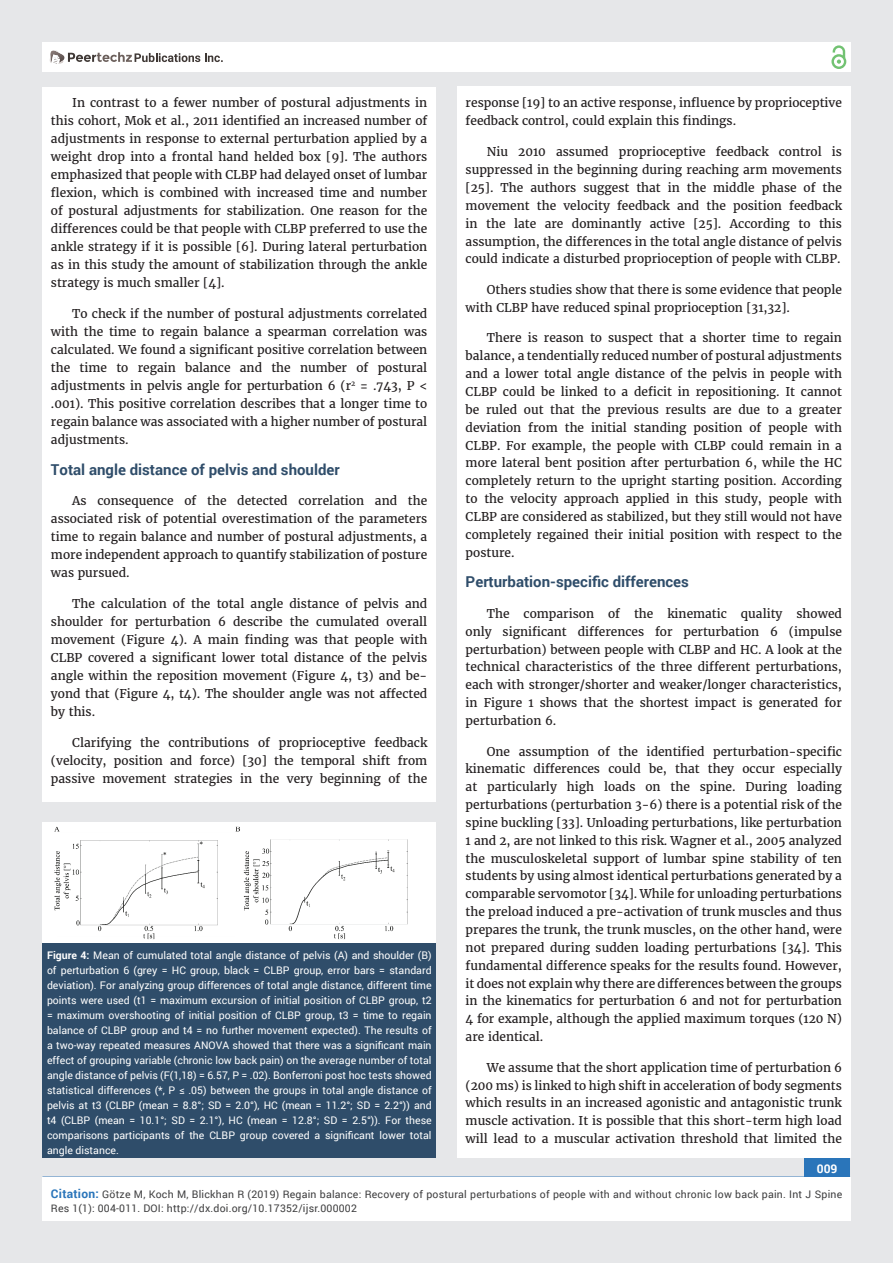
<style>
.page{position:relative;width:893px;height:1263px;background:#e6e7e9}
.page>*{position:absolute;margin:0;border:0;box-sizing:border-box;transform-origin:0 0}
.t1{font:700 15px "Roboto";color:#2f4d6a}
.t2{font:12px/17.9px "Merriweather";color:#231f20;text-align:justify}
.t3{font:700 12px "Roboto";color:#fff}
.t4{font:10.5px/15px "Roboto";color:#fff;text-align:justify}
.t5{font:10.5px/13.5px "Roboto";letter-spacing:.02em;color:#3e3e3f}
.s1{font-weight:700}
.s2{font-weight:700;font-size:12px;color:#2a75ba}
</style>
<div class="page">
<div style="left:42px;top:43px;width:808px;height:29px;background:#fff"></div>
<div style="left:831px;top:54px;width:15px;height:15px;border:2px solid #72c272;border-radius:50%"></div>
<svg style="left:831px;top:45px;width:15px;height:19px"></svg>
<div style="left:804px;top:1157px;width:46px;height:43px;background:#2a75ba"></div>
<svg style="left:49px;top:50px;width:174px;height:14px"></svg>
<div style="left:42px;top:1177px;width:809px;height:43px;background:#fff"></div>
<div style="left:42px;top:87px;width:394px;height:714px;background:#fff"></div>
<div style="left:457px;top:87px;width:393px;height:1071px;background:#fff"></div>
<div style="left:43px;top:823px;width:393px;height:120px;background:#fff"></div>
<div style="left:43px;top:943px;width:393px;height:215px;background:#2f4d6a"></div>
<img style="left:54px;top:827px;width:354px;height:112px">
<p class="t2" style="left:51px;top:94px;width:378px;text-indent:21px">In contrast to a fewer number of postural adjustments in this cohort, Mok et al., 2011 identified an increased number of adjustments in response to external perturbation applied by a weight drop into a frontal hand helded box [9]. The authors emphasized that people with CLBP had delayed onset of lumbar flexion, which is combined with increased time and number of postural adjustments for stabilization. One reason for the differences could be that people with CLBP preferred to use the ankle strategy if it is possible [6]. During lateral perturbation as in this study the amount of stabilization through the ankle strategy is much smaller [4].</p>
<p class="t2" style="left:51px;top:305px;width:378px;text-indent:21px">To check if the number of postural adjustments correlated with the time to regain balance a spearman correlation was calculated. We found a significant positive correlation between the time to regain balance and the number of postural adjustments in pelvis angle for perturbation 6 (r<sup>2</sup> = .743, P &lt; .001). This positive correlation describes that a longer time to regain balance was associated with a higher number of postural adjustments.</p>
<p class="t1" style="left:51px;top:459px;width:290px">Total angle distance of pelvis and shoulder</p>
<p class="t2" style="left:51px;top:492px;width:378px;text-indent:21px">As consequence of the detected correlation and the associated risk of potential overestimation of the parameters time to regain balance and number of postural adjustments, a more independent approach to quantify stabilization of posture was pursued.</p>
<p class="t2" style="left:51px;top:595px;width:378px;text-indent:21px">The calculation of the total angle distance of pelvis and shoulder for perturbation 6 describe the cumulated overall movement (Figure 4). A main finding was that people with CLBP covered a significant lower total distance of the pelvis angle within the reposition movement (Figure 4, t3) and be&shy;yond that (Figure 4, t4). The shoulder angle was not affected by this.</p>
<p class="t2" style="left:51px;top:734px;width:378px;text-indent:21px">Clarifying the contributions of proprioceptive feedback (velocity, position and force) [30] the temporal shift from passive movement strategies in the very beginning of the</p>
<p class="t4" style="left:47px;top:947px;width:386px"><span class="s1">Figure 4:</span> Mean of cumulated total angle distance of pelvis (A) and shoulder (B) of perturbation 6 (grey = HC group, black = CLBP group, error bars = standard deviation). For analyzing group differences of total angle distance, different time points were used (t1 = maximum excursion of initial position of CLBP group, t2 = maximum overshooting of initial position of CLBP group, t3 = time to regain balance of CLBP group and t4 = no further movement expected). The results of a two-way repeated measures ANOVA showed that there was a significant main effect of grouping variable (chronic low back pain) on the average number of total angle distance of pelvis (F(1,18) = 6.57, P = .02). Bonferroni post hoc tests showed statistical differences (*, P ≤ .05) between the groups in total angle distance of pelvis at t3 (CLBP (mean = 8.8°; SD = 2.0°), HC (mean = 11.2°; SD = 2.2°)) and t4 (CLBP (mean = 10.1°; SD = 2.1°), HC (mean = 12.8°; SD = 2.5°)). For these comparisons participants of the CLBP group covered a significant lower total angle distance.</p>
<p class="t2" style="left:466px;top:94px;width:378px">response [19] to an active response, influence by proprioceptive feedback control, could explain this findings.</p>
<p class="t2" style="left:466px;top:143px;width:378px;text-indent:21px">Niu 2010 assumed proprioceptive feedback control is suppressed in the beginning during reaching arm movements [25]. The authors suggest that in the middle phase of the movement the velocity feedback and the position feedback in the late are dominantly active [25]. According to this assumption, the differences in the total angle distance of pelvis could indicate a disturbed proprioception of people with CLBP.</p>
<p class="t2" style="left:466px;top:281px;width:378px;text-indent:21px">Others studies show that there is some evidence that people with CLBP have reduced spinal proprioception [31,32].</p>
<p class="t2" style="left:466px;top:329px;width:378px;text-indent:21px">There is reason to suspect that a shorter time to regain balance, a tendentially reduced number of postural adjustments and a lower total angle distance of the pelvis in people with CLBP could be linked to a deficit in repositioning. It cannot be ruled out that the previous results are due to a greater deviation from the initial standing position of people with CLBP. For example, the people with CLBP could remain in a more lateral bent position after perturbation 6, while the HC completely return to the upright starting position. According to the velocity approach applied in this study, people with CLBP are considered as stabilized, but they still would not have completely regained their initial position with respect to the posture.</p>
<p class="t1" style="left:466px;top:572px;width:225px">Perturbation-specific differences</p>
<p class="t2" style="left:466px;top:605px;width:378px;text-indent:21px">The comparison of the kinematic quality showed only significant differences for perturbation 6 (impulse perturbation) between people with CLBP and HC. A look at the technical characteristics of the three different perturbations, each with stronger/shorter and weaker/longer characteristics, in Figure 1 shows that the shortest impact is generated for perturbation 6.</p>
<p class="t2" style="left:466px;top:742px;width:378px;text-indent:21px">One assumption of the identified perturbation-specific kinematic differences could be, that they occur especially at particularly high loads on the spine. During loading perturbations (perturbation 3-6) there is a potential risk of the spine buckling [33]. Unloading perturbations, like perturbation 1 and 2, are not linked to this risk. Wagner et al., 2005 analyzed the musculoskeletal support of lumbar spine stability of ten students by using almost identical perturbations generated by a comparable servomotor [34]. While for unloading perturbations the preload induced a pre-activation of trunk muscles and thus prepares the trunk, the trunk muscles, on the other hand, were not prepared during sudden loading perturbations [34]. This fundamental difference speaks for the results found. However, it does not explain why there are differences between the groups in the kinematics for perturbation 6 and not for perturbation 4 for example, although the applied maximum torques (120 N) are identical.</p>
<p class="t2" style="left:466px;top:1059px;width:378px;text-indent:21px">We assume that the short application time of perturbation 6 (200 ms) is linked to high shift in acceleration of body segments which results in an increased agonistic and antagonistic trunk muscle activation. It is possible that this short-term high load will lead to a muscular activation threshold that limited the</p>
<p class="t3" style="left:817px;top:1161px;width:22px">009</p>
<p class="t5" style="left:51px;top:1188px;width:793px"><span class="s2">Citation:</span> Götze M, Koch M, Blickhan R (2019) Regain balance: Recovery of postural perturbations of people with and without chronic low back pain. Int J Spine<br>Res 1(1): 004-011. DOI: http://dx.doi.org/10.17352/ijsr.000002</p>
</div>
